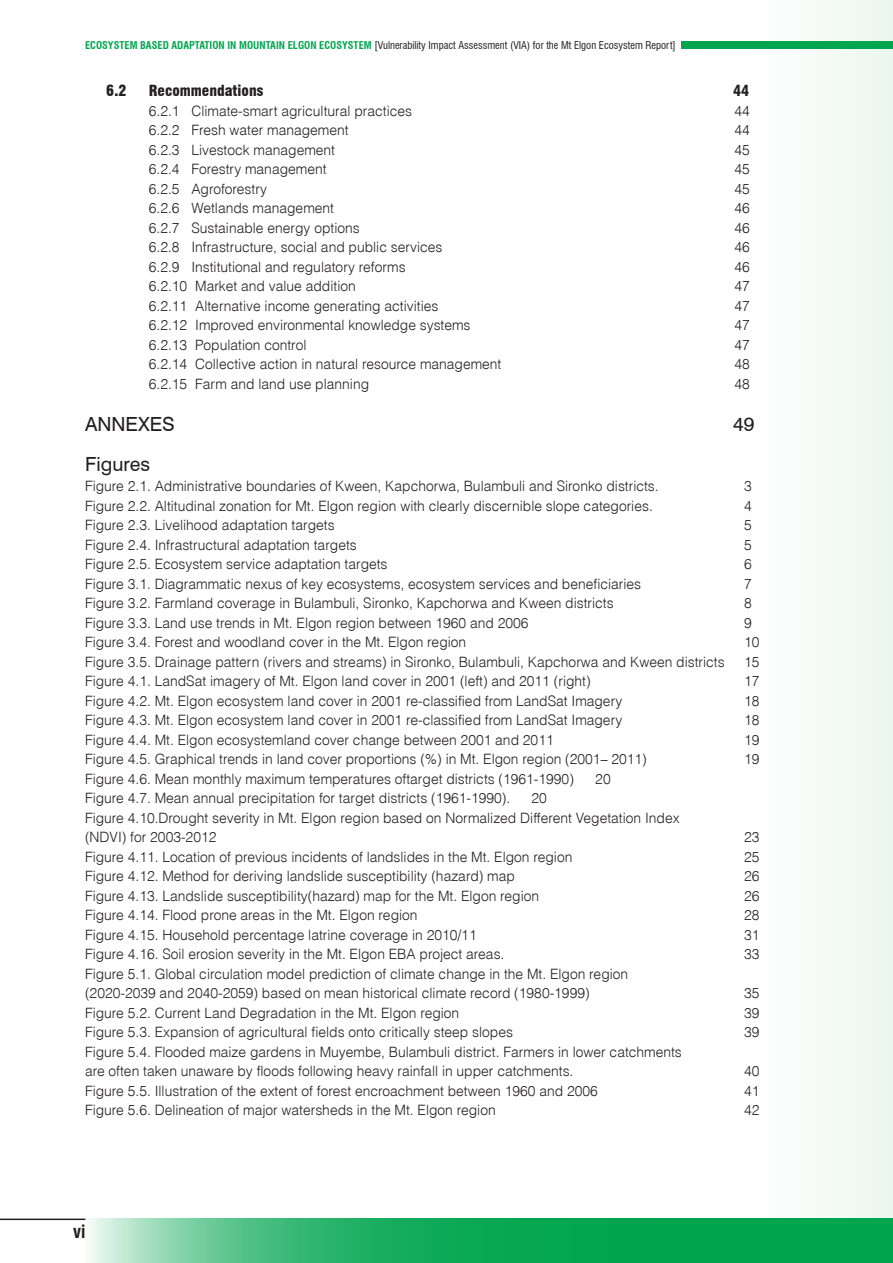
<style>
.page{position:relative;width:893px;height:1263px;background:#fff}
.page>*{position:absolute;margin:0;border:0;box-sizing:border-box;transform-origin:0 0}
.SBHed_2{font:19.5px "Swiss 721 BT";color:#231f20}
.t1{font:700 condensed 18px "Swiss 721 BT";color:#231f20}
.SB_Hed_3{font:900 condensed 15px "Swiss 721 BT";color:#231f20}
.BD_TXT{font:14.25px "Switzerland Light Plain";color:#231f20}
.t2{font:condensed 10.5px "Swiss 721 BT";color:#231f20}
.s1{font-weight:700;color:#00a54f}
</style>
<div class="page">
<div style="left:741px;top:0;width:152px;height:1263px;background:#f6fbf8"></div>
<svg style="left:90px;top:1218px;width:803px;height:45px;background:#28b26a"></svg>
<div style="left:682px;top:41px;width:211px;height:7px;background:#00a54f"></div>
<hr style="left:0;top:1218px;width:85px;height:2px;background:#231f20">
<p class="t2" style="left:85px;top:39px;width:592px"><span class="s1">ECOSYSTEM BASED ADAPTATION IN MOUNTAIN ELGON ECOSYSTEM</span> [Vulnerability Impact Assessment (VIA) for the Mt Elgon Ecosystem Report]</p>
<p class="SB_Hed_3" style="left:106px;top:82px;width:22px">6.2</p>
<p class="SB_Hed_3" style="left:149px;top:82px;width:116px">Recommendations</p>
<p class="SB_Hed_3" style="left:733px;top:82px;width:18px">44</p>
<p class="BD_TXT" style="left:149px;top:102px;width:265px">6.2.1 Climate-smart agricultural practices</p>
<p class="BD_TXT" style="left:734px;top:102px;width:17px">44</p>
<p class="BD_TXT" style="left:149px;top:121px;width:201px">6.2.2 Fresh water management</p>
<p class="BD_TXT" style="left:734px;top:121px;width:17px">44</p>
<p class="BD_TXT" style="left:149px;top:141px;width:188px">6.2.3 Livestock management</p>
<p class="BD_TXT" style="left:734px;top:141px;width:17px">45</p>
<p class="BD_TXT" style="left:149px;top:160px;width:179px">6.2.4 Forestry management</p>
<p class="BD_TXT" style="left:734px;top:160px;width:17px">45</p>
<p class="BD_TXT" style="left:149px;top:180px;width:120px">6.2.5 Agroforestry</p>
<p class="BD_TXT" style="left:734px;top:180px;width:17px">45</p>
<p class="BD_TXT" style="left:149px;top:199px;width:187px">6.2.6 Wetlands management</p>
<p class="BD_TXT" style="left:734px;top:199px;width:17px">46</p>
<p class="BD_TXT" style="left:149px;top:219px;width:212px">6.2.7 Sustainable energy options</p>
<p class="BD_TXT" style="left:734px;top:219px;width:17px">46</p>
<p class="BD_TXT" style="left:149px;top:238px;width:295px">6.2.8 Infrastructure, social and public services</p>
<p class="BD_TXT" style="left:734px;top:238px;width:17px">46</p>
<p class="BD_TXT" style="left:149px;top:258px;width:258px">6.2.9 Institutional and regulatory reforms</p>
<p class="BD_TXT" style="left:734px;top:258px;width:17px">46</p>
<p class="BD_TXT" style="left:149px;top:277px;width:208px">6.2.10 Market and value addition</p>
<p class="BD_TXT" style="left:734px;top:277px;width:17px">47</p>
<p class="BD_TXT" style="left:149px;top:297px;width:291px">6.2.11 Alternative income generating activities</p>
<p class="BD_TXT" style="left:734px;top:297px;width:17px">47</p>
<p class="BD_TXT" style="left:149px;top:316px;width:323px">6.2.12 Improved environmental knowledge systems</p>
<p class="BD_TXT" style="left:734px;top:316px;width:17px">47</p>
<p class="BD_TXT" style="left:149px;top:336px;width:159px">6.2.13 Population control</p>
<p class="BD_TXT" style="left:734px;top:336px;width:17px">47</p>
<p class="BD_TXT" style="left:149px;top:355px;width:354px">6.2.14 Collective action in natural resource management</p>
<p class="BD_TXT" style="left:734px;top:355px;width:17px">48</p>
<p class="BD_TXT" style="left:149px;top:375px;width:222px">6.2.15 Farm and land use planning</p>
<p class="BD_TXT" style="left:734px;top:375px;width:17px">48</p>
<p class="SBHed_2" style="left:85px;top:412px;width:91px">ANNEXES</p>
<p class="SBHed_2" style="left:733px;top:412px;width:23px">49</p>
<p class="SBHed_2" style="left:85px;top:453px;width:67px">Figures</p>
<p class="BD_TXT" style="left:85px;top:477px;width:575px">Figure 2.1. Administrative boundaries of Kween, Kapchorwa, Bulambuli and Sironko districts.</p>
<p class="BD_TXT" style="left:744px;top:477px;width:9px">3</p>
<p class="BD_TXT" style="left:85px;top:496px;width:569px">Figure 2.2. Altitudinal zonation for Mt. Elgon region with clearly discernible slope categories.</p>
<p class="BD_TXT" style="left:744px;top:496px;width:9px">4</p>
<p class="BD_TXT" style="left:85px;top:516px;width:251px">Figure 2.3. Livelihood adaptation targets</p>
<p class="BD_TXT" style="left:744px;top:516px;width:9px">5</p>
<p class="BD_TXT" style="left:85px;top:535px;width:273px">Figure 2.4. Infrastructural adaptation targets</p>
<p class="BD_TXT" style="left:744px;top:535px;width:9px">5</p>
<p class="BD_TXT" style="left:85px;top:555px;width:304px">Figure 2.5. Ecosystem service adaptation targets</p>
<p class="BD_TXT" style="left:744px;top:555px;width:9px">6</p>
<p class="BD_TXT" style="left:85px;top:574px;width:558px">Figure 3.1. Diagrammatic nexus of key ecosystems, ecosystem services and beneficiaries</p>
<p class="BD_TXT" style="left:744px;top:574px;width:9px">7</p>
<p class="BD_TXT" style="left:85px;top:594px;width:530px">Figure 3.2. Farmland coverage in Bulambuli, Sironko, Kapchorwa and Kween districts</p>
<p class="BD_TXT" style="left:744px;top:594px;width:9px">8</p>
<p class="BD_TXT" style="left:85px;top:613px;width:445px">Figure 3.3. Land use trends in Mt. Elgon region between 1960 and 2006</p>
<p class="BD_TXT" style="left:744px;top:613px;width:9px">9</p>
<p class="BD_TXT" style="left:85px;top:633px;width:383px">Figure 3.4. Forest and woodland cover in the Mt. Elgon region</p>
<p class="BD_TXT" style="left:744px;top:633px;width:17px">10</p>
<p class="BD_TXT" style="left:85px;top:652px;width:641px">Figure 3.5. Drainage pattern (rivers and streams) in Sironko, Bulambuli, Kapchorwa and Kween districts</p>
<p class="BD_TXT" style="left:744px;top:652px;width:17px">15</p>
<p class="BD_TXT" style="left:85px;top:672px;width:507px">Figure 4.1. LandSat imagery of Mt. Elgon land cover in 2001 (left) and 2011 (right)</p>
<p class="BD_TXT" style="left:744px;top:672px;width:17px">17</p>
<p class="BD_TXT" style="left:85px;top:691px;width:539px">Figure 4.2. Mt. Elgon ecosystem land cover in 2001 re-classified from LandSat Imagery</p>
<p class="BD_TXT" style="left:744px;top:691px;width:17px">18</p>
<p class="BD_TXT" style="left:85px;top:711px;width:539px">Figure 4.3. Mt. Elgon ecosystem land cover in 2001 re-classified from LandSat Imagery</p>
<p class="BD_TXT" style="left:744px;top:711px;width:17px">18</p>
<p class="BD_TXT" style="left:85px;top:730px;width:470px">Figure 4.4. Mt. Elgon ecosystemland cover change between 2001 and 2011</p>
<p class="BD_TXT" style="left:744px;top:730px;width:17px">19</p>
<p class="BD_TXT" style="left:85px;top:750px;width:563px">Figure 4.5. Graphical trends in land cover proportions (%) in Mt. Elgon region (2001– 2011)</p>
<p class="BD_TXT" style="left:744px;top:750px;width:17px">19</p>
<p class="BD_TXT" style="left:85px;top:769px;width:490px">Figure 4.6. Mean monthly maximum temperatures oftarget districts (1961-1990)</p>
<p class="BD_TXT" style="left:595px;top:769px;width:17px">20</p>
<p class="BD_TXT" style="left:85px;top:789px;width:427px">Figure 4.7. Mean annual precipitation for target districts (1961-1990).</p>
<p class="BD_TXT" style="left:531px;top:789px;width:17px">20</p>
<p class="BD_TXT" style="left:85px;top:808px;width:596px">Figure 4.10.Drought severity in Mt. Elgon region based on Normalized Different Vegetation Index</p>
<p class="BD_TXT" style="left:85px;top:828px;width:133px">(NDVI) for 2003-2012</p>
<p class="BD_TXT" style="left:744px;top:828px;width:17px">23</p>
<p class="BD_TXT" style="left:85px;top:847px;width:489px">Figure 4.11. Location of previous incidents of landslides in the Mt. Elgon region</p>
<p class="BD_TXT" style="left:744px;top:847px;width:17px">25</p>
<p class="BD_TXT" style="left:85px;top:867px;width:431px">Figure 4.12. Method for deriving landslide susceptibility (hazard) map</p>
<p class="BD_TXT" style="left:744px;top:867px;width:17px">26</p>
<p class="BD_TXT" style="left:85px;top:886px;width:456px">Figure 4.13. Landslide susceptibility(hazard) map for the Mt. Elgon region</p>
<p class="BD_TXT" style="left:744px;top:886px;width:17px">26</p>
<p class="BD_TXT" style="left:85px;top:906px;width:334px">Figure 4.14. Flood prone areas in the Mt. Elgon region</p>
<p class="BD_TXT" style="left:744px;top:906px;width:17px">28</p>
<p class="BD_TXT" style="left:85px;top:925px;width:393px">Figure 4.15. Household percentage latrine coverage in 2010/11</p>
<p class="BD_TXT" style="left:744px;top:925px;width:17px">31</p>
<p class="BD_TXT" style="left:85px;top:945px;width:421px">Figure 4.16. Soil erosion severity in the Mt. Elgon EBA project areas.</p>
<p class="BD_TXT" style="left:744px;top:945px;width:17px">33</p>
<p class="BD_TXT" style="left:85px;top:964px;width:545px">Figure 5.1. Global circulation model prediction of climate change in the Mt. Elgon region</p>
<p class="BD_TXT" style="left:85px;top:984px;width:506px">(2020-2039 and 2040-2059) based on mean historical climate record (1980-1999)</p>
<p class="BD_TXT" style="left:744px;top:984px;width:17px">35</p>
<p class="BD_TXT" style="left:85px;top:1003px;width:376px">Figure 5.2. Current Land Degradation in the Mt. Elgon region</p>
<p class="BD_TXT" style="left:744px;top:1003px;width:17px">39</p>
<p class="BD_TXT" style="left:85px;top:1023px;width:429px">Figure 5.3. Expansion of agricultural fields onto critically steep slopes</p>
<p class="BD_TXT" style="left:744px;top:1023px;width:17px">39</p>
<p class="BD_TXT" style="left:85px;top:1042px;width:598px">Figure 5.4. Flooded maize gardens in Muyembe, Bulambuli district. Farmers in lower catchments</p>
<p class="BD_TXT" style="left:85px;top:1062px;width:490px">are often taken unaware by floods following heavy rainfall in upper catchments.</p>
<p class="BD_TXT" style="left:744px;top:1062px;width:17px">40</p>
<p class="BD_TXT" style="left:85px;top:1081px;width:514px">Figure 5.5. Illustration of the extent of forest encroachment between 1960 and 2006</p>
<p class="BD_TXT" style="left:744px;top:1081px;width:17px">41</p>
<p class="BD_TXT" style="left:85px;top:1101px;width:412px">Figure 5.6. Delineation of major watersheds in the Mt. Elgon region</p>
<p class="BD_TXT" style="left:744px;top:1101px;width:17px">42</p>
<p class="t1" style="left:73px;top:1221px;width:14px">vi</p>
</div>
